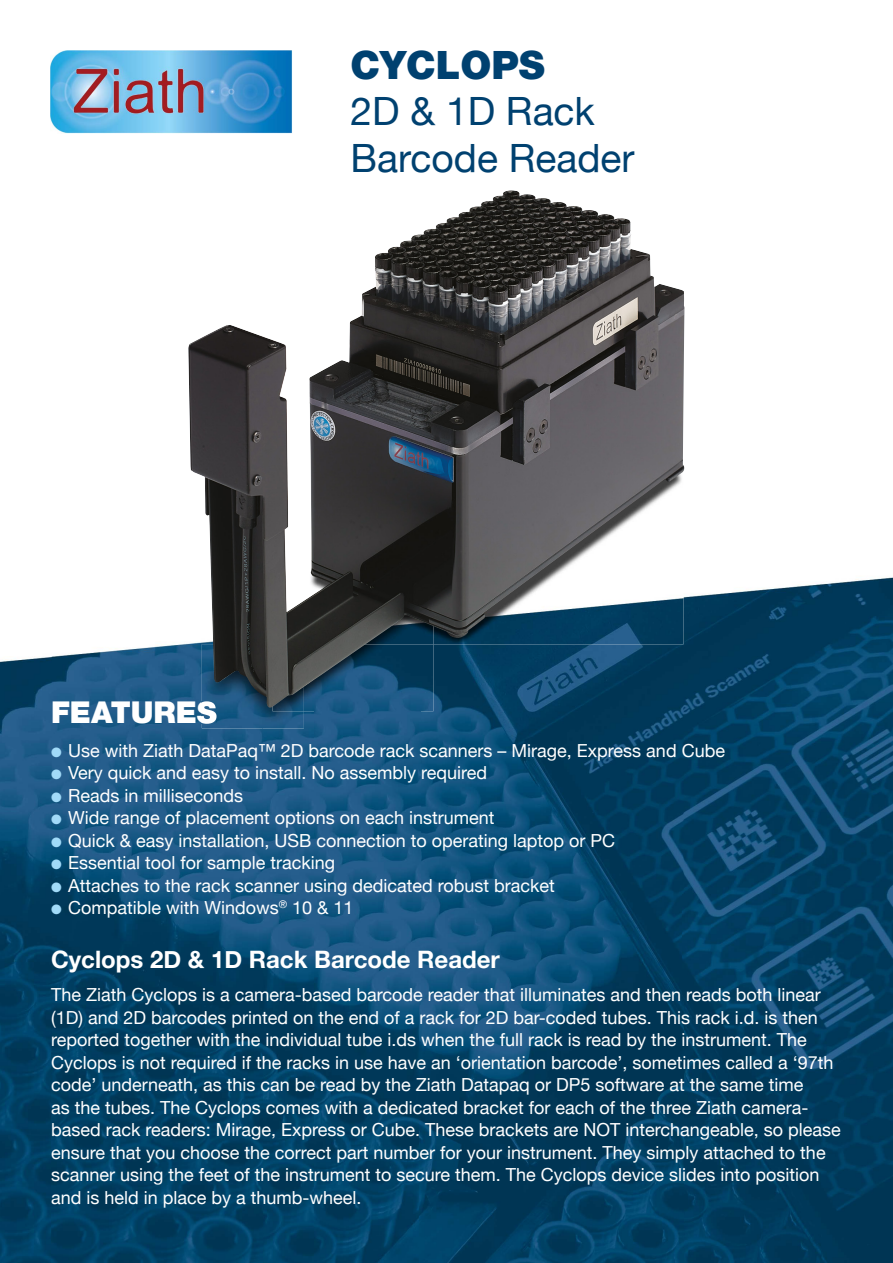
<style>
.page{position:relative;width:893px;height:1263px;background:#fff}
.page>*{position:absolute;margin:0;border:0;box-sizing:border-box;transform-origin:0 0}
.t1{font:39px/46.5px "Helvetica Neue";color:#004170}
.t2{font:900 39px "Helvetica 95";color:#004170}
.t3{font:900 30px "Helvetica 95";color:#fff}
.t4{font:700 24px "Helvetica Neue";color:#fff}
.t5{font:18px/22.5px "Helvetica Neue";color:#fff}
.s1{color:#a1daf8}
</style>
<div class="page">
<img style="left:0;top:656px;width:52px;height:607px">
<img style="left:263px;top:52px;width:422px;height:368px">
<img style="left:52px;top:133px;width:211px;height:1130px">
<img style="left:262px;top:711px;width:52px;height:552px">
<img style="left:683px;top:420px;width:210px;height:843px">
<img style="left:420px;top:645px;width:263px;height:618px">
<img style="left:314px;top:711px;width:106px;height:552px">
<img style="left:53px;top:701px;width:149px;height:23px">
<img style="left:50px;top:50px;width:242px;height:83px">
<img style="left:504px;top:404px;width:179px;height:241px">
<svg style="left:504px;top:393px;width:178px;height:235px;fill:#68666b"></svg>
<img style="left:202px;top:709px;width:102px;height:19px">
<img style="left:202px;top:709px;width:15px;height:15px">
<img style="left:272px;top:709px;width:32px;height:2px">
<img style="left:188px;top:192px;width:316px;height:517px">
<h1 class="t2" style="left:351px;top:42px;width:196px">CYCLOPS</h1>
<h1 class="t1" style="left:351px;top:90px;width:285px">2D &amp; 1D Rack<br>Barcode Reader</h1>
<h2 class="t3" style="left:51px;top:695px;width:167px">FEATURES</h2>
<p class="t5" style="left:51px;top:740px;width:675px"><span class="s1">●</span> Use with Ziath DataPaq™ 2D barcode rack scanners – Mirage, Express and Cube</p>
<p class="t5" style="left:51px;top:762px;width:438px"><span class="s1">●</span> Very quick and easy to install. No assembly required</p>
<p class="t5" style="left:51px;top:785px;width:194px"><span class="s1">●</span> Reads in milliseconds</p>
<p class="t5" style="left:51px;top:807px;width:445px"><span class="s1">●</span> Wide range of placement options on each instrument</p>
<p class="t5" style="left:51px;top:830px;width:566px"><span class="s1">●</span> Quick &amp; easy installation, USB connection to operating laptop or PC</p>
<p class="t5" style="left:51px;top:852px;width:286px"><span class="s1">●</span> Essential tool for sample tracking</p>
<p class="t5" style="left:51px;top:875px;width:505px"><span class="s1">●</span> Attaches to the rack scanner using dedicated robust bracket</p>
<p class="t5" style="left:51px;top:897px;width:304px"><span class="s1">●</span> Compatible with Windows<sup>®</sup> 10 &amp; 11</p>
<h3 class="t4" style="left:51px;top:941px;width:450px">Cyclops 2D &amp; 1D Rack Barcode Reader</h3>
<p class="t5" style="left:51px;top:984px;width:791px">The Ziath Cyclops is a camera-based barcode reader that illuminates and then reads both linear (1D) and 2D barcodes printed on the end of a rack for 2D bar-coded tubes. This rack i.d. is then reported together with the individual tube i.ds when the full rack is read by the instrument. The Cyclops is not required if the racks in use have an ‘orientation barcode’, sometimes called a ‘97th code’ underneath, as this can be read by the Ziath Datapaq or DP5 software at the same time<br>as the tubes. The Cyclops comes with a dedicated bracket for each of the three Ziath camera&shy;based rack readers: Mirage, Express or Cube. These brackets are NOT interchangeable, so please ensure that you choose the correct part number for your instrument. They simply attached to the scanner using the feet of the instrument to secure them. The Cyclops device slides into position and is held in place by a thumb-wheel.</p>
</div>
